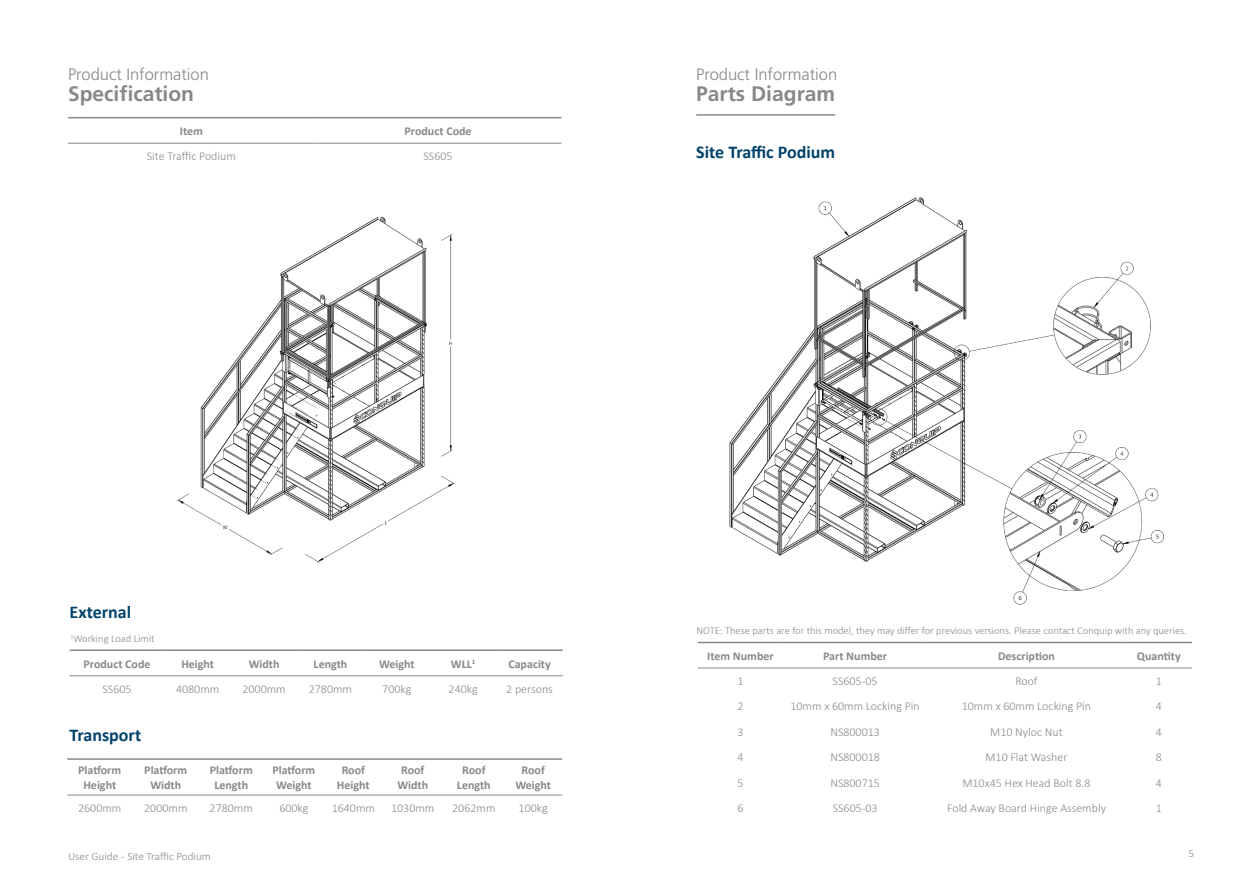
<style>
.page{position:relative;width:1259px;height:893px;background:#fff}
.page>*{position:absolute;margin:0;border:0;box-sizing:border-box;transform-origin:0 0}
.t1{font:700 21px "Frutiger LT Std";color:#86888c}
.t2{font:700 18px "Calibri";color:#00426b}
.t3{font:300 16.5px "Frutiger LT Std";color:#86888c}
.t4{font:300 12px "Calibri";color:#86888c}
.t5{font:700 12px/15px "Calibri";color:#86888c;text-align:center}
.t6{font:300 11.25px "Calibri";color:#86888c}
.t7{font:300 10.5px "Calibri";color:#86888c}
</style>
<div class="page">
<img style="left:729px;top:197px;width:435px;height:408px">
<hr style="left:696px;top:114px;width:139px;height:2px;background:#86888c">
<hr style="left:698px;top:642px;width:85px;height:1px;background:#86888c">
<hr style="left:783px;top:642px;width:144px;height:1px;background:#86888c">
<hr style="left:927px;top:642px;width:198px;height:1px;background:#86888c">
<hr style="left:1125px;top:642px;width:67px;height:1px;background:#86888c">
<hr style="left:698px;top:668px;width:85px;height:1px;background:#86888c">
<hr style="left:783px;top:668px;width:144px;height:1px;background:#86888c">
<hr style="left:927px;top:668px;width:198px;height:1px;background:#86888c">
<hr style="left:1125px;top:668px;width:67px;height:1px;background:#86888c">
<hr style="left:68px;top:117px;width:247px;height:1px;background:#86888c">
<hr style="left:315px;top:117px;width:246px;height:1px;background:#86888c">
<hr style="left:68px;top:143px;width:247px;height:1px;background:#86888c">
<hr style="left:315px;top:143px;width:246px;height:1px;background:#86888c">
<hr style="left:70px;top:649px;width:94px;height:2px;background:#86888c">
<hr style="left:164px;top:649px;width:67px;height:2px;background:#86888c">
<hr style="left:231px;top:649px;width:66px;height:2px;background:#86888c">
<hr style="left:297px;top:649px;width:67px;height:2px;background:#86888c">
<hr style="left:364px;top:649px;width:66px;height:2px;background:#86888c">
<hr style="left:430px;top:649px;width:66px;height:2px;background:#86888c">
<hr style="left:496px;top:649px;width:67px;height:2px;background:#86888c">
<hr style="left:70px;top:675px;width:94px;height:1px;background:#86888c">
<hr style="left:164px;top:675px;width:67px;height:1px;background:#86888c">
<hr style="left:231px;top:675px;width:66px;height:1px;background:#86888c">
<hr style="left:297px;top:675px;width:67px;height:1px;background:#86888c">
<hr style="left:364px;top:675px;width:66px;height:1px;background:#86888c">
<hr style="left:430px;top:675px;width:66px;height:1px;background:#86888c">
<hr style="left:496px;top:675px;width:67px;height:1px;background:#86888c">
<hr style="left:67px;top:758px;width:65px;height:2px;background:#86888c">
<hr style="left:132px;top:758px;width:67px;height:2px;background:#86888c">
<hr style="left:199px;top:758px;width:64px;height:2px;background:#86888c">
<hr style="left:263px;top:758px;width:61px;height:2px;background:#86888c">
<hr style="left:324px;top:758px;width:58px;height:2px;background:#86888c">
<hr style="left:382px;top:758px;width:61px;height:2px;background:#86888c">
<hr style="left:443px;top:758px;width:61px;height:2px;background:#86888c">
<hr style="left:504px;top:758px;width:58px;height:2px;background:#86888c">
<hr style="left:67px;top:795px;width:65px;height:1px;background:#86888c">
<hr style="left:132px;top:795px;width:67px;height:1px;background:#86888c">
<hr style="left:199px;top:795px;width:64px;height:1px;background:#86888c">
<hr style="left:263px;top:795px;width:61px;height:1px;background:#86888c">
<hr style="left:324px;top:795px;width:58px;height:1px;background:#86888c">
<hr style="left:382px;top:795px;width:61px;height:1px;background:#86888c">
<hr style="left:443px;top:795px;width:61px;height:1px;background:#86888c">
<hr style="left:504px;top:795px;width:58px;height:1px;background:#86888c">
<img style="left:176px;top:216px;width:279px;height:347px">
<h3 class="t3" style="left:68px;top:65px;width:142px">Product Information</h3>
<h1 class="t1" style="left:68px;top:82px;width:128px">Specification</h1>
<p class="t5" style="left:180px;top:123px;width:25px">Item</p>
<p class="t5" style="left:404px;top:123px;width:69px">Product Code</p>
<p class="t4" style="left:147px;top:149px;width:91px">Site Traffic Podium</p>
<p class="t4" style="left:423px;top:149px;width:31px">SS605</p>
<h3 class="t3" style="left:696px;top:65px;width:142px">Product Information</h3>
<h1 class="t1" style="left:696px;top:82px;width:140px">Parts Diagram</h1>
<h2 class="t2" style="left:696px;top:139px;width:140px">Site Traffic Podium</h2>
<h2 class="t2" style="left:70px;top:599px;width:63px">External</h2>
<p class="t7" style="left:70px;top:632px;width:86px"><sup>1</sup>Working Load Limit</p>
<p class="t5" style="left:83px;top:656px;width:69px">Product Code</p>
<p class="t5" style="left:181px;top:656px;width:34px">Height</p>
<p class="t5" style="left:249px;top:656px;width:32px">Width</p>
<p class="t5" style="left:313px;top:656px;width:35px">Length</p>
<p class="t5" style="left:379px;top:656px;width:37px">Weight</p>
<p class="t5" style="left:451px;top:656px;width:26px">WLL<sup>1</sup></p>
<p class="t5" style="left:508px;top:656px;width:44px">Capacity</p>
<p class="t4" style="left:102px;top:682px;width:31px">SS605</p>
<p class="t4" style="left:176px;top:682px;width:45px">4080mm</p>
<p class="t4" style="left:242px;top:682px;width:45px">2000mm</p>
<p class="t4" style="left:309px;top:682px;width:45px">2780mm</p>
<p class="t4" style="left:382px;top:682px;width:31px">700kg</p>
<p class="t4" style="left:448px;top:682px;width:31px">240kg</p>
<p class="t4" style="left:506px;top:682px;width:48px">2 persons</p>
<h2 class="t2" style="left:70px;top:723px;width:73px">Transport</h2>
<p class="t5" style="left:78px;top:762px;width:45px">Platform<br>Height</p>
<p class="t5" style="left:144px;top:762px;width:45px">Platform<br>Width</p>
<p class="t5" style="left:210px;top:762px;width:45px">Platform<br>Length</p>
<p class="t5" style="left:272px;top:762px;width:45px">Platform<br>Weight</p>
<p class="t5" style="left:337px;top:762px;width:34px">Roof<br>Height</p>
<p class="t5" style="left:397px;top:762px;width:32px">Roof<br>Width</p>
<p class="t5" style="left:457px;top:762px;width:35px">Roof<br>Length</p>
<p class="t5" style="left:515px;top:762px;width:37px">Roof<br>Weight</p>
<p class="t4" style="left:78px;top:801px;width:45px">2600mm</p>
<p class="t4" style="left:144px;top:801px;width:45px">2000mm</p>
<p class="t4" style="left:210px;top:801px;width:45px">2780mm</p>
<p class="t4" style="left:279px;top:801px;width:31px">600kg</p>
<p class="t4" style="left:332px;top:801px;width:45px">1640mm</p>
<p class="t4" style="left:391px;top:801px;width:45px">1030mm</p>
<p class="t4" style="left:452px;top:801px;width:45px">2062mm</p>
<p class="t4" style="left:518px;top:801px;width:31px">100kg</p>
<p class="t7" style="left:696px;top:624px;width:492px">NOTE: These parts are for this model, they may differ for previous versions. Please contact Conquip with any queries.</p>
<p class="t5" style="left:707px;top:648px;width:68px">Item Number</p>
<p class="t5" style="left:823px;top:648px;width:66px">Part Number</p>
<p class="t5" style="left:998px;top:648px;width:58px">Description</p>
<p class="t5" style="left:1137px;top:648px;width:45px">Quantity</p>
<p class="t4" style="left:737px;top:673px;width:8px">1</p>
<p class="t4" style="left:832px;top:673px;width:46px">SS605-05</p>
<p class="t4" style="left:1015px;top:673px;width:24px">Roof</p>
<p class="t4" style="left:1155px;top:673px;width:8px">1</p>
<p class="t4" style="left:737px;top:699px;width:8px">2</p>
<p class="t4" style="left:790px;top:699px;width:131px">10mm x 60mm Locking Pin</p>
<p class="t4" style="left:961px;top:699px;width:131px">10mm x 60mm Locking Pin</p>
<p class="t4" style="left:1155px;top:699px;width:8px">4</p>
<p class="t4" style="left:737px;top:724px;width:8px">3</p>
<p class="t4" style="left:830px;top:724px;width:51px">NS800013</p>
<p class="t4" style="left:990px;top:724px;width:74px">M10 Nyloc Nut</p>
<p class="t4" style="left:1155px;top:724px;width:8px">4</p>
<p class="t4" style="left:737px;top:750px;width:8px">4</p>
<p class="t4" style="left:830px;top:750px;width:51px">NS800018</p>
<p class="t4" style="left:985px;top:750px;width:84px">M10 Flat Washer</p>
<p class="t4" style="left:1155px;top:750px;width:8px">8</p>
<p class="t4" style="left:737px;top:775px;width:8px">5</p>
<p class="t4" style="left:830px;top:775px;width:51px">NS800715</p>
<p class="t4" style="left:962px;top:775px;width:130px">M10x45 Hex Head Bolt 8.8</p>
<p class="t4" style="left:1155px;top:775px;width:8px">4</p>
<p class="t4" style="left:737px;top:801px;width:8px">6</p>
<p class="t4" style="left:832px;top:801px;width:46px">SS605-03</p>
<p class="t4" style="left:947px;top:801px;width:160px">Fold Away Board Hinge Assembly</p>
<p class="t4" style="left:1156px;top:801px;width:8px">1</p>
<p class="t6" style="left:68px;top:849px;width:144px">User Guide - Site Traffic Podium</p>
<p class="t6" style="left:1188px;top:846px;width:7px">5</p>
</div>
